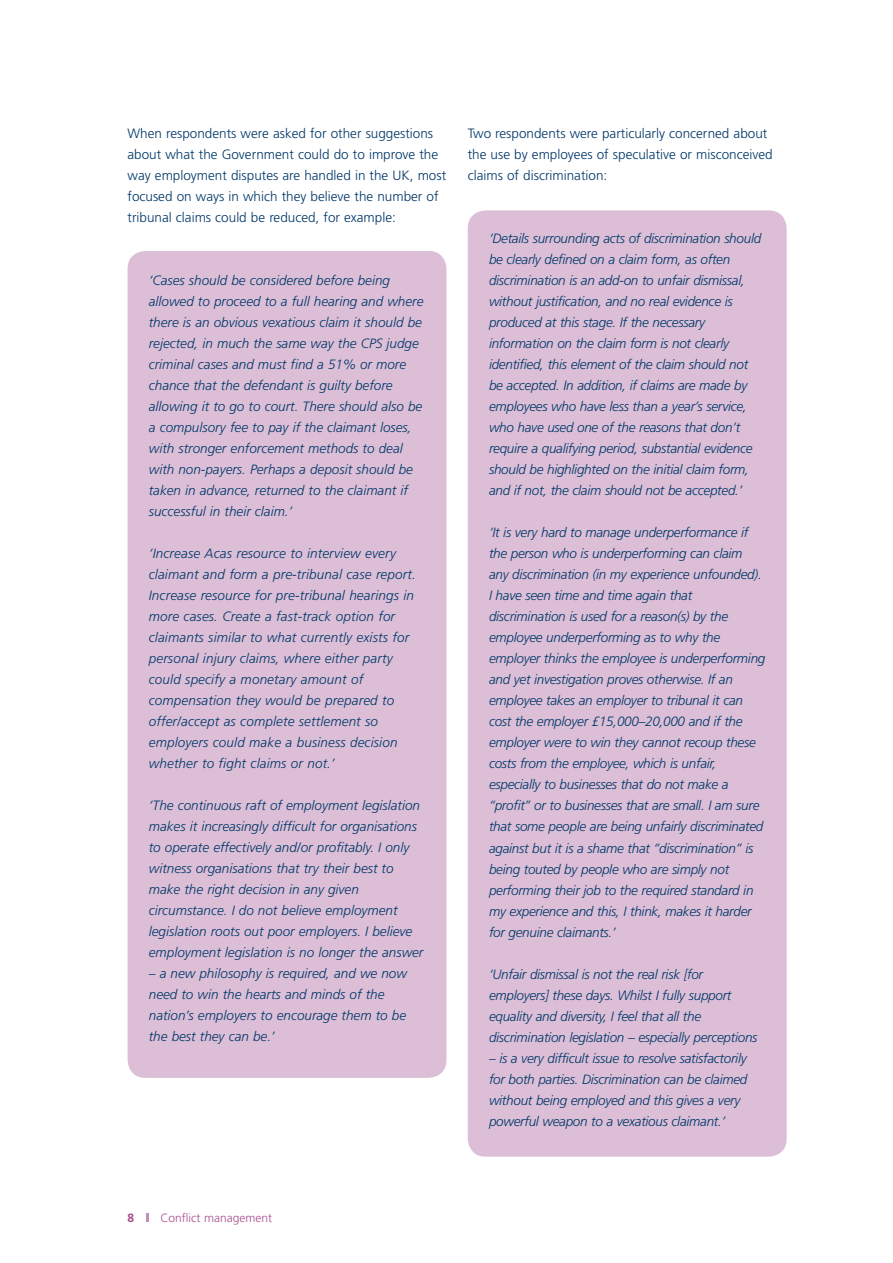
<style>
.page{position:relative;width:893px;height:1263px;background:#fff}
.page>*{position:absolute;margin:0;border:0;box-sizing:border-box;transform-origin:0 0}
.t1{font:italic 300 13.5px/21px "Frutiger";letter-spacing:-.02em;color:#003768}
.t2{font:italic 300 13.5px/21px "Frutiger";color:#003768}
.t3{font:italic 300 13.5px/21px "Frutiger";letter-spacing:.01em;color:#003768}
.t4{font:300 13.5px/21px "Frutiger";color:#003768}
.t5{font:300 12px "Frutiger";color:#a94e91}
.t6{font:700 12px "Frutiger";color:#a94e91}
</style>
<div class="page">
<div style="left:128px;top:251px;width:318px;height:827px;background:#dcbfd7;border-radius:18px"></div>
<div style="left:468px;top:210px;width:319px;height:947px;background:#dcbfd7;border-radius:18px"></div>
<svg style="left:146px;top:1213px;width:3px;height:9px"></svg>
<p class="t4" style="left:128px;top:123px;width:320px">When respondents were asked for other suggestions about what the Government could do to improve the way employment disputes are handled in the UK, most focused on ways in which they believe the number of tribunal claims could be reduced, for example:</p>
<p class="t4" style="left:468px;top:123px;width:306px">Two respondents were particularly concerned about the use by employees of speculative or misconceived claims of discrimination:</p>
<p class="t2" style="left:149px;top:270px;width:276px">‘Cases should be considered before being allowed to proceed to a full hearing and where there is an obvious vexatious claim it should be rejected, in much the same way the CPS judge criminal cases and must find a 51% or more chance that the defendant is guilty before allowing it to go to court. There should also be a compulsory fee to pay if the claimant loses, with stronger enforcement methods to deal with non-payers. Perhaps a deposit should be taken in advance, returned to the claimant if successful in their claim.’</p>
<p class="t3" style="left:149px;top:543px;width:268px">‘Increase Acas resource to interview every claimant and form a pre-tribunal case report.<br>Increase resource for pre-tribunal hearings in more cases. Create a fast-track option for claimants similar to what currently exists for personal injury claims, where either party could specify a monetary amount of compensation they would be prepared to offer/accept as complete settlement so employers could make a business decision whether to fight claims or not.’</p>
<p class="t2" style="left:149px;top:795px;width:276px">‘The continuous raft of employment legislation makes it increasingly difficult for organisations to operate effectively and/or profitably. I only witness organisations that try their best to make the right decision in any given circumstance. I do not believe employment legislation roots out poor employers. I believe employment legislation is no longer the answer</p>
<p class="t2" style="left:149px;top:963px;width:260px">– a new philosophy is required, and we now need to win the hearts and minds of the nation’s employers to encourage them to be the best they can be.’</p>
<p class="t6" style="left:128px;top:1210px;width:8px">8</p>
<p class="t5" style="left:161px;top:1211px;width:113px">Conflict management</p>
<p class="t1" style="left:489px;top:228px;width:274px">‘Details surrounding acts of discrimination should be clearly defined on a claim form, as often discrimination is an add-on to unfair dismissal, without justification, and no real evidence is produced at this stage. If the necessary information on the claim form is not clearly identified, this element of the claim should not be accepted. In addition, if claims are made by employees who have less than a year’s service, who have used one of the reasons that don’t require a qualifying period, substantial evidence should be highlighted on the initial claim form, and if not, the claim should not be accepted.’</p>
<p class="t1" style="left:489px;top:522px;width:278px">‘It is very hard to manage underperformance if the person who is underperforming can claim any discrimination (in my experience unfounded).<br>I have seen time and time again that discrimination is used for a reason(s) by the employee underperforming as to why the employer thinks the employee is underperforming and yet investigation proves otherwise. If an employee takes an employer to tribunal it can cost the employer £15,000–20,000 and if the employer were to win they cannot recoup these costs from the employee, which is unfair, especially to businesses that do not make a “profit” or to businesses that are small. I am sure that some people are being unfairly discriminated against but it is a shame that “discrimination” is being touted by people who are simply not performing their job to the required standard in my experience and this, I think, makes it harder for genuine claimants.’</p>
<p class="t1" style="left:489px;top:963px;width:270px">‘Unfair dismissal is not the real risk [for employers] these days. Whilst I fully support equality and diversity, I feel that all the discrimination legislation – especially perceptions</p>
<p class="t1" style="left:489px;top:1047px;width:260px">– is a very difficult issue to resolve satisfactorily for both parties. Discrimination can be claimed without being employed and this gives a very powerful weapon to a vexatious claimant.’</p>
</div>
